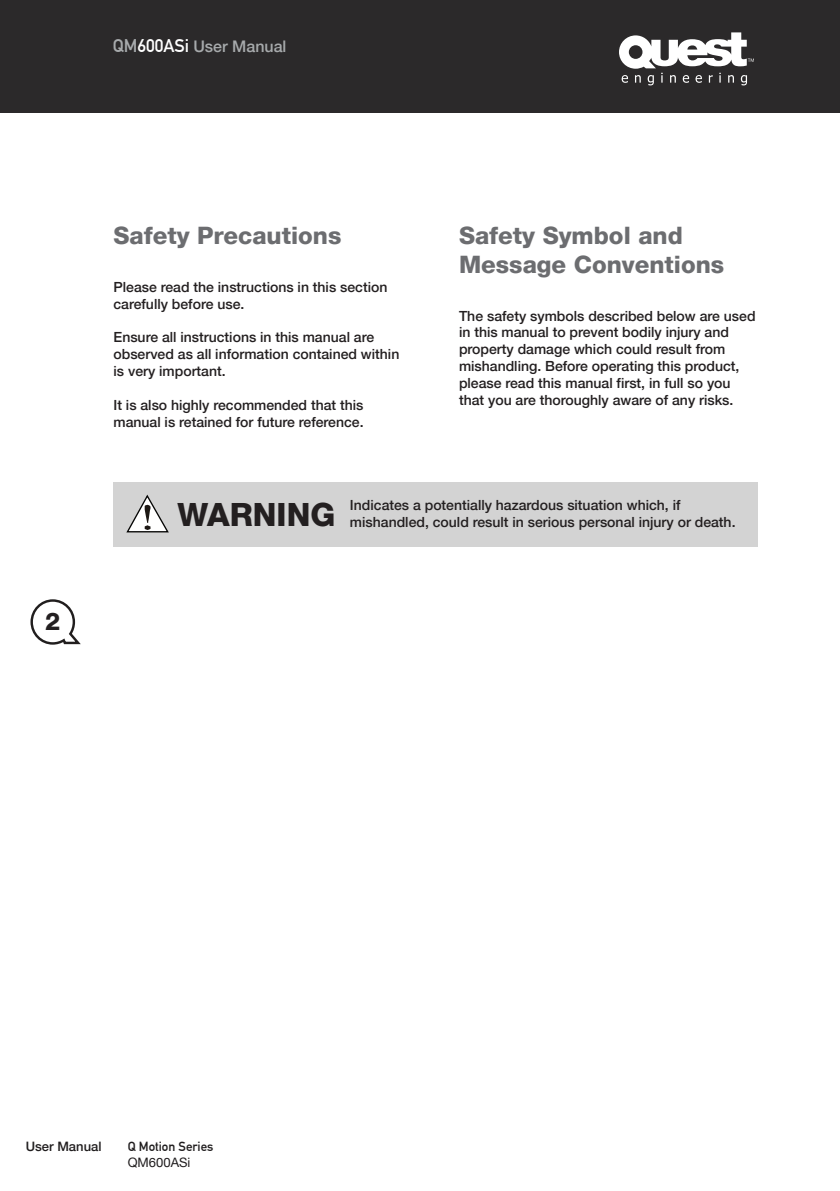
<style>
.page{position:relative;width:840px;height:1191px;background:#fff}
.page>*{position:absolute;margin:0;border:0;box-sizing:border-box;transform-origin:0 0}
.t1{font:800 32px "Helvetica Neue";color:#231f20}
.t2{font:800 24px/28.8px "Helvetica Neue";color:#6c6d70}
.t3{font:800 24px "Helvetica Neue";color:#231f20}
.t4{font:500 16px "Helvetica Neue";color:#a7aaac}
.t5{font:500 14px/16.8px "Helvetica Neue";color:#231f20}
.t6{font:13px "DIN Mittelschrift";color:#201d1e}
.t7{font:500 13px "Helvetica Neue";color:#201d1e}
.t8{font:13px "Helvetica Neue";color:#201d1e}
.s1{font-family:"DIN Mittelschrift";font-weight:400;font-size:18px}
.s2{font-family:"DIN Mittelschrift";font-weight:400;font-size:18px;color:#fff}
</style>
<div class="page">
<div style="left:113px;top:482px;width:644px;height:65px;background:#d3d3d3"></div>
<svg style="left:126px;top:494px;width:43px;height:39px"></svg>
<div style="left:0;top:0;width:839px;height:113px;background:#2b292a"></div>
<svg style="left:619px;top:32px;width:134px;height:53px"></svg>
<svg style="left:30px;top:599px;width:51px;height:46px"></svg>
<p class="t4" style="left:113px;top:37px;width:175px"><span class="s1">QM</span><span class="s2">600ASi</span> User Manual</p>
<h2 class="t2" style="left:113px;top:221px;width:229px">Safety Precautions</h2>
<p class="t5" style="left:113px;top:278px;width:275px">Please read the instructions in this section carefully before use.</p>
<p class="t5" style="left:113px;top:329px;width:287px">Ensure all instructions in this manual are observed as all information contained within is very important.</p>
<p class="t5" style="left:113px;top:396px;width:251px">It is also highly recommended that this manual is retained for future reference.</p>
<h2 class="t2" style="left:459px;top:221px;width:266px">Safety Symbol and<br>Message Conventions</h2>
<p class="t5" style="left:459px;top:307px;width:298px">The safety symbols described below are used in this manual to prevent bodily injury and property damage which could result from mishandling. Before operating this product, please read this manual first, in full so you that you are thoroughly aware of any risks.</p>
<h2 class="t3" style="left:45px;top:607px;width:17px">2</h2>
<h1 class="t1" style="left:177px;top:495px;width:159px">WARNING</h1>
<p class="t5" style="left:350px;top:496px;width:332px">Indicates a potentially hazardous situation which, if</p>
<p class="t5" style="left:350px;top:513px;width:387px">mishandled, could result in serious personal injury or death.</p>
<p class="t7" style="left:26px;top:1138px;width:77px">User Manual</p>
<p class="t6" style="left:128px;top:1139px;width:87px">Q Motion Series</p>
<p class="t8" style="left:128px;top:1154px;width:64px">QM600ASi</p>
</div>
